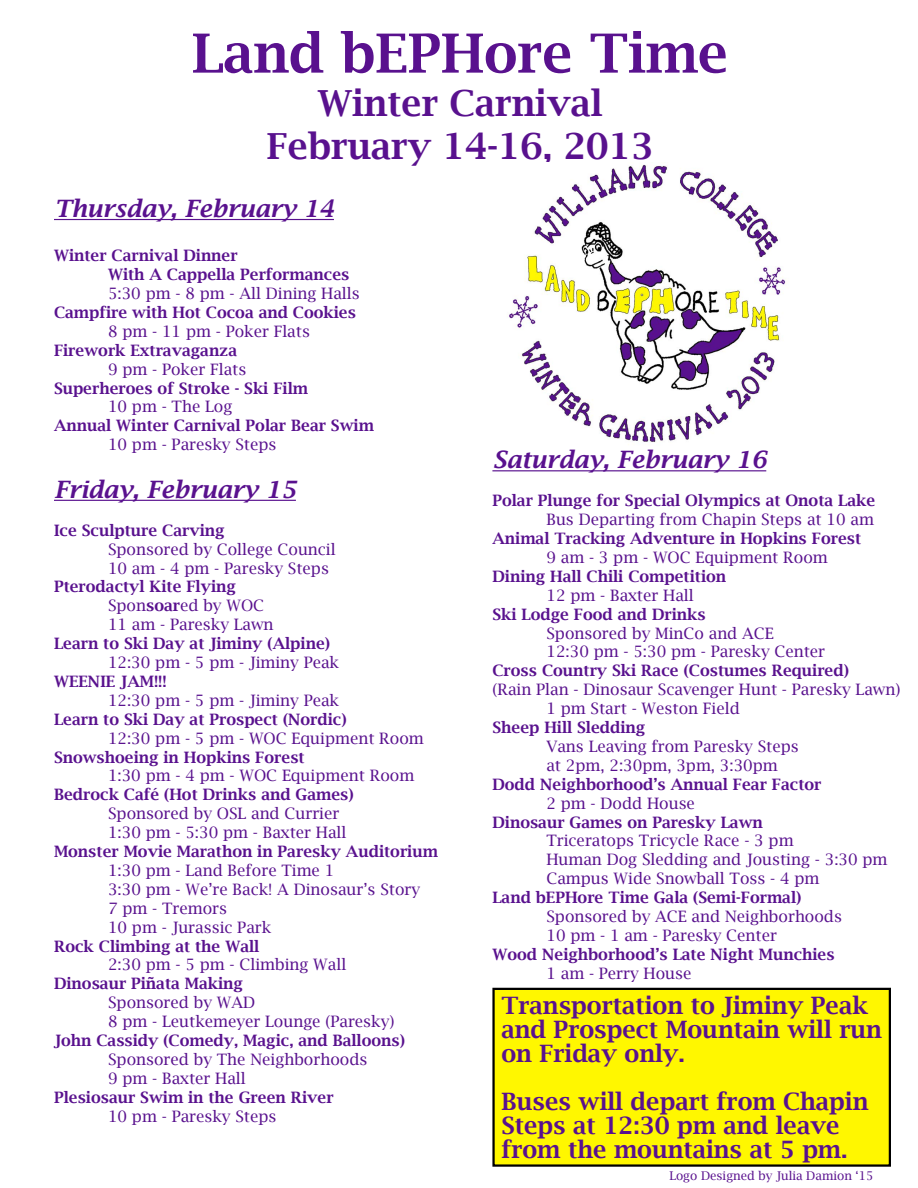
<style>
.page{position:relative;width:918px;height:1188px;background:#fff}
.page>*{position:absolute;margin:0;border:0;box-sizing:border-box;transform-origin:0 0}
.t1{font:600 54px "Lucida Bright";color:#59118e}
.t2{font:600 36px/43.2px "Lucida Bright";color:#59118e;text-align:center}
.t3{font:600 24px/24px "Lucida Bright";color:#59118e}
.t4{font:italic 600 24px "Lucida Bright";color:#59118e}
.t5{font:15.75px/18.9px "Lucida Bright";color:#59118e}
.t6{font:600 15.75px/18.9px "Lucida Bright";color:#59118e}
.t7{font:12px "Lucida Bright";color:#59118e}
.s1{font-weight:600}
</style>
<div class="page">
<div style="left:492px;top:988px;width:399px;height:179px;background:#fff700;border:2px solid #000"></div>
<hr style="left:54px;top:219px;width:280px;height:1px;background:#59118e">
<hr style="left:54px;top:500px;width:242px;height:1px;background:#59118e">
<img style="left:509px;top:164px;width:277px;height:281px">
<hr style="left:492px;top:470px;width:274px;height:1px;background:#59118e">
<h1 class="t1" style="left:192px;top:23px;width:538px">Land bEPHore Time</h1>
<h2 class="t2" style="left:267px;top:81px;width:388px">Winter Carnival<br>February 14-16, 2013</h2>
<h3 class="t4" style="left:54px;top:195px;width:281px">Thursday, February 14</h3>
<p class="t6" style="left:108px;top:246px;width:243px;text-indent:-54px">Winter Carnival Dinner<br>With A Cappella Performances</p>
<p class="t5" style="left:108px;top:284px;width:253px">5:30 pm - 8 pm - All Dining Halls</p>
<p class="t6" style="left:54px;top:303px;width:304px">Campfire with Hot Cocoa and Cookies</p>
<p class="t5" style="left:108px;top:322px;width:203px">8 pm - 11 pm - Poker Flats</p>
<p class="t6" style="left:54px;top:341px;width:185px">Firework Extravaganza</p>
<p class="t5" style="left:108px;top:360px;width:140px">9 pm - Poker Flats</p>
<p class="t6" style="left:54px;top:378px;width:256px">Superheroes of Stroke - Ski Film</p>
<p class="t5" style="left:108px;top:397px;width:126px">10 pm - The Log</p>
<p class="t6" style="left:54px;top:416px;width:321px">Annual Winter Carnival Polar Bear Swim</p>
<p class="t5" style="left:108px;top:435px;width:170px">10 pm - Paresky Steps</p>
<h3 class="t4" style="left:54px;top:476px;width:243px">Friday, February 15</h3>
<p class="t6" style="left:54px;top:521px;width:172px">Ice Sculpture Carving</p>
<p class="t5" style="left:108px;top:540px;width:229px">Sponsored by College Council<br>10 am - 4 pm - Paresky Steps</p>
<p class="t5" style="left:108px;top:577px;width:167px;text-indent:-54px"><span class="s1">Pterodactyl Kite Flying<br></span>Spon<span class="s1">soar</span>ed by WOC<br>11 am - Paresky Lawn</p>
<p class="t6" style="left:54px;top:634px;width:278px">Learn to Ski Day at Jiminy (Alpine)</p>
<p class="t5" style="left:108px;top:653px;width:233px">12:30 pm - 5 pm - Jiminy Peak</p>
<p class="t6" style="left:54px;top:672px;width:114px">WEENIE JAM!!!</p>
<p class="t5" style="left:108px;top:691px;width:233px">12:30 pm - 5 pm - Jiminy Peak</p>
<p class="t6" style="left:54px;top:710px;width:294px">Learn to Ski Day at Prospect (Nordic)</p>
<p class="t5" style="left:108px;top:729px;width:317px">12:30 pm - 5 pm - WOC Equipment Room</p>
<p class="t6" style="left:54px;top:747px;width:252px">Snowshoeing in Hopkins Forest</p>
<p class="t5" style="left:108px;top:766px;width:308px">1:30 pm - 4 pm - WOC Equipment Room</p>
<p class="t6" style="left:54px;top:785px;width:301px">Bedrock Café (Hot Drinks and Games)</p>
<p class="t5" style="left:108px;top:804px;width:240px">Sponsored by OSL and Currier<br>1:30 pm - 5:30 pm - Baxter Hall</p>
<p class="t6" style="left:54px;top:842px;width:385px">Monster Movie Marathon in Paresky Auditorium</p>
<p class="t5" style="left:108px;top:861px;width:314px">1:30 pm - Land Before Time 1<br>3:30 pm - We’re Back! A Dinosaur’s Story<br>7 pm - Tremors<br>10 pm - Jurassic Park</p>
<p class="t6" style="left:54px;top:936px;width:207px">Rock Climbing at the Wall</p>
<p class="t5" style="left:108px;top:955px;width:240px">2:30 pm - 5 pm - Climbing Wall</p>
<p class="t6" style="left:54px;top:974px;width:190px">Dinosaur Piñata Making</p>
<p class="t5" style="left:108px;top:993px;width:288px">Sponsored by WAD<br>8 pm - Leutkemeyer Lounge (Paresky)</p>
<p class="t6" style="left:54px;top:1031px;width:352px">John Cassidy (Comedy, Magic, and Balloons)</p>
<p class="t5" style="left:108px;top:1050px;width:261px">Sponsored by The Neighborhoods<br>9 pm - Baxter Hall</p>
<p class="t6" style="left:54px;top:1088px;width:281px">Plesiosaur Swim in the Green River</p>
<p class="t5" style="left:108px;top:1107px;width:170px">10 pm - Paresky Steps</p>
<h3 class="t4" style="left:492px;top:446px;width:275px">Saturday, February 16</h3>
<p class="t6" style="left:492px;top:491px;width:384px">Polar Plunge for Special Olympics at Onota Lake</p>
<p class="t5" style="left:546px;top:510px;width:329px">Bus Departing from Chapin Steps at 10 am</p>
<p class="t6" style="left:492px;top:529px;width:370px">Animal Tracking Adventure in Hopkins Forest</p>
<p class="t5" style="left:546px;top:548px;width:283px">9 am - 3 pm - WOC Equipment Room</p>
<p class="t6" style="left:492px;top:567px;width:235px">Dining Hall Chili Competition</p>
<p class="t5" style="left:546px;top:586px;width:149px">12 pm - Baxter Hall</p>
<p class="t6" style="left:492px;top:605px;width:215px">Ski Lodge Food and Drinks</p>
<p class="t5" style="left:546px;top:623px;width:280px">Sponsored by MinCo and ACE<br>12:30 pm - 5:30 pm - Paresky Center</p>
<p class="t6" style="left:492px;top:661px;width:358px">Cross Country Ski Race (Costumes Required)</p>
<p class="t5" style="left:546px;top:680px;width:355px;text-indent:-54px">(Rain Plan - Dinosaur Scavenger Hunt - Paresky Lawn)<br>1 pm Start - Weston Field</p>
<p class="t6" style="left:492px;top:718px;width:154px">Sheep Hill Sledding</p>
<p class="t5" style="left:546px;top:737px;width:254px">Vans Leaving from Paresky Steps at 2pm, 2:30pm, 3pm, 3:30pm</p>
<p class="t6" style="left:492px;top:775px;width:331px">Dodd Neighborhood’s Annual Fear Factor</p>
<p class="t5" style="left:546px;top:794px;width:150px">2 pm - Dodd House</p>
<p class="t6" style="left:492px;top:812px;width:272px">Dinosaur Games on Paresky Lawn</p>
<p class="t5" style="left:546px;top:831px;width:343px">Triceratops Tricycle Race - 3 pm<br>Human Dog Sledding and Jousting - 3:30 pm<br>Campus Wide Snowball Toss - 4 pm</p>
<p class="t6" style="left:492px;top:888px;width:310px">Land bEPHore Time Gala (Semi-Formal)</p>
<p class="t5" style="left:546px;top:907px;width:297px">Sponsored by ACE and Neighborhoods<br>10 pm - 1 am - Paresky Center</p>
<p class="t6" style="left:492px;top:945px;width:344px">Wood Neighborhood’s Late Night Munchies</p>
<p class="t5" style="left:546px;top:964px;width:147px">1 am - Perry House</p>
<h3 class="t3" style="left:501px;top:993px;width:382px">Transportation to Jiminy Peak and Prospect Mountain will run on Friday only.</h3>
<h3 class="t3" style="left:501px;top:1089px;width:369px">Buses will depart from Chapin<br>Steps at 12:30 pm and leave from the mountains at 5 pm.</h3>
<p class="t7" style="left:669px;top:1169px;width:205px">Logo Designed by Julia Damion ‘15</p>
</div>
